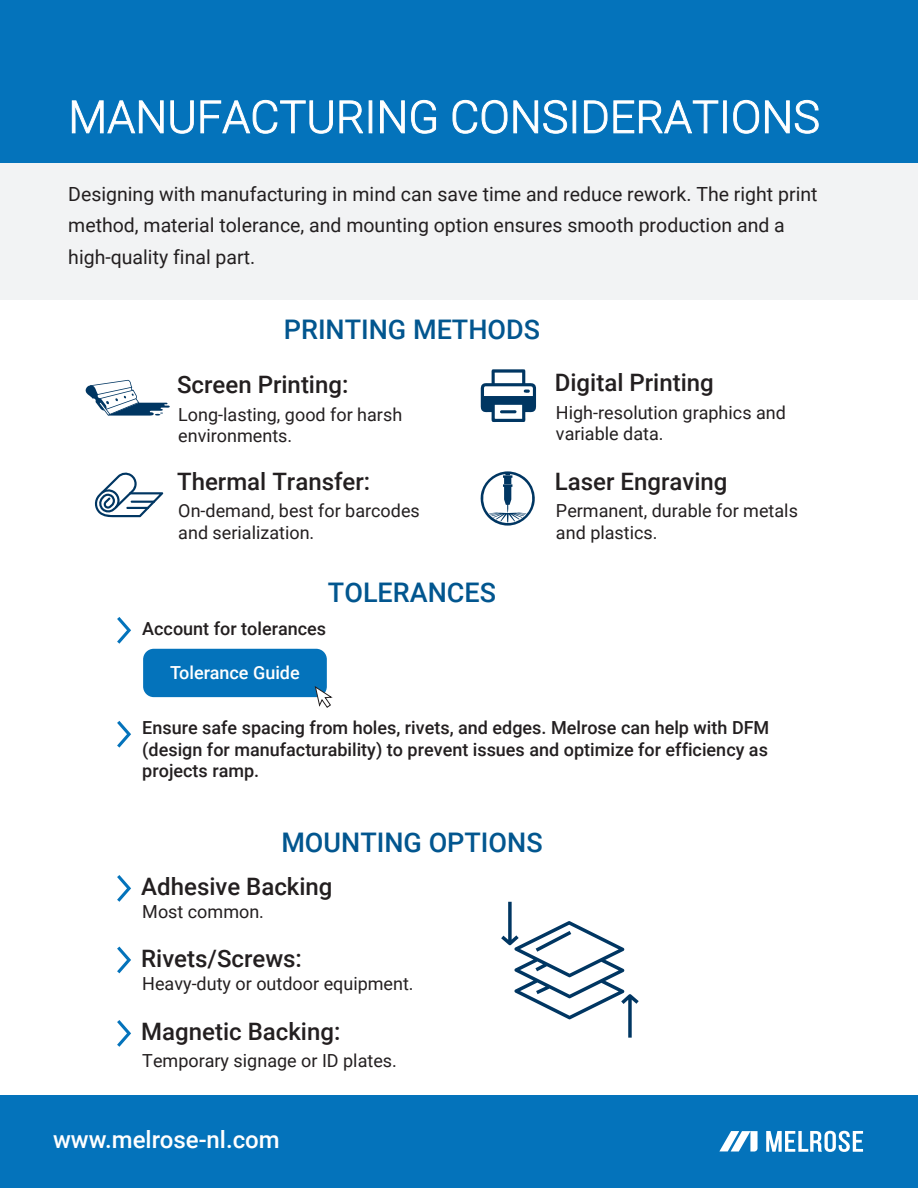
<style>
.page{position:relative;width:918px;height:1188px;background:#fff}
.page>*{position:absolute;margin:0;border:0;box-sizing:border-box;transform-origin:0 0}
.t1{font:500 27px "Roboto";color:#02568f}
.t2{font:500 24px "Roboto";color:#231f20}
.t3{font:500 24px "Roboto";color:#fff}
.t4{font:19.5px/31.5px "Roboto";color:#231f20}
.t5{font:18px/21.6px "Roboto";color:#231f20}
.t6{font:500 18px/21.6px "Roboto";color:#231f20;text-align:justify}
.t7{font:500 18px "Roboto";color:#fff}
</style>
<div class="page">
<div style="left:0;top:1096px;width:918px;height:92px;background:#0473bb"></div>
<svg style="left:766px;top:1131px;width:97px;height:21px"></svg>
<svg style="left:719px;top:1131px;width:39px;height:21px"></svg>
<div style="left:0;top:163px;width:918px;height:137px;background:#f2f3f4"></div>
<div style="left:0;top:0;width:918px;height:163px;background:#0473bb"></div>
<svg style="left:72px;top:100px;width:92px;height:33px"></svg>
<svg style="left:170px;top:100px;width:24px;height:34px"></svg>
<svg style="left:200px;top:100px;width:133px;height:34px"></svg>
<svg style="left:339px;top:100px;width:24px;height:33px"></svg>
<div style="left:369px;top:101px;width:3px;height:32px;background:#fff;border:1px solid #fff"></div>
<svg style="left:380px;top:100px;width:25px;height:33px"></svg>
<svg style="left:411px;top:100px;width:25px;height:34px"></svg>
<svg style="left:452px;top:100px;width:115px;height:34px"></svg>
<div style="left:573px;top:101px;width:3px;height:32px;background:#fff;border:1px solid #fff"></div>
<svg style="left:584px;top:100px;width:134px;height:33px"></svg>
<svg style="left:723px;top:101px;width:4px;height:32px"></svg>
<svg style="left:733px;top:100px;width:26px;height:34px"></svg>
<svg style="left:765px;top:100px;width:54px;height:34px"></svg>
<svg style="left:480px;top:471px;width:55px;height:55px"></svg>
<svg style="left:481px;top:369px;width:55px;height:53px"></svg>
<svg style="left:94px;top:472px;width:69px;height:45px"></svg>
<svg style="left:85px;top:380px;width:85px;height:36px"></svg>
<svg style="left:117px;top:617px;width:14px;height:27px"></svg>
<svg style="left:117px;top:721px;width:14px;height:27px"></svg>
<div style="left:143px;top:649px;width:184px;height:48px;background:#0473bb;border-radius:11px"></div>
<svg style="left:314px;top:685px;width:19px;height:23px"></svg>
<svg style="left:117px;top:875px;width:14px;height:27px"></svg>
<svg style="left:117px;top:947px;width:14px;height:26px"></svg>
<svg style="left:117px;top:1020px;width:14px;height:27px"></svg>
<svg style="left:501px;top:902px;width:138px;height:136px"></svg>
<p class="t4" style="left:68px;top:177px;width:751px">Designing with manufacturing in mind can save time and reduce rework. The right print method, material tolerance, and mounting option ensures smooth production and a high-quality final part.</p>
<h1 class="t1" style="left:284px;top:311px;width:258px">PRINTING METHODS</h1>
<h2 class="t2" style="left:177px;top:368px;width:173px">Screen Printing:</h2>
<p class="t5" style="left:178px;top:403px;width:225px">Long-lasting, good for harsh environments.</p>
<h2 class="t2" style="left:177px;top:464px;width:195px">Thermal Transfer:</h2>
<p class="t5" style="left:178px;top:500px;width:243px">On-demand, best for barcodes and serialization.</p>
<h1 class="t1" style="left:328px;top:573px;width:170px">TOLERANCES</h1>
<p class="t6" style="left:142px;top:618px;width:185px">Account for tolerances</p>
<p class="t7" style="left:170px;top:660px;width:131px">Tolerance Guide</p>
<h2 class="t2" style="left:555px;top:366px;width:160px">Digital Printing</h2>
<p class="t5" style="left:556px;top:401px;width:231px">High-resolution graphics and variable data.</p>
<h2 class="t2" style="left:555px;top:464px;width:174px">Laser Engraving</h2>
<p class="t5" style="left:556px;top:500px;width:243px">Permanent, durable for metals and plastics.</p>
<p class="t6" style="left:142px;top:716px;width:629px">Ensure safe spacing from holes, rivets, and edges. Melrose can help with DFM (design for manufacturability) to prevent issues and optimize for efficiency as projects ramp.</p>
<h1 class="t1" style="left:281px;top:823px;width:263px">MOUNTING OPTIONS</h1>
<h2 class="t2" style="left:141px;top:870px;width:193px">Adhesive Backing</h2>
<p class="t5" style="left:142px;top:901px;width:123px">Most common.</p>
<h2 class="t2" style="left:141px;top:942px;width:162px">Rivets/Screws:</h2>
<p class="t5" style="left:142px;top:972px;width:273px">Heavy-duty or outdoor equipment.</p>
<h2 class="t2" style="left:141px;top:1015px;width:201px">Magnetic Backing:</h2>
<p class="t5" style="left:142px;top:1049px;width:256px">Temporary signage or ID plates.</p>
<h2 class="t3" style="left:53px;top:1123px;width:228px">www.melrose-nl.com</h2>
</div>
